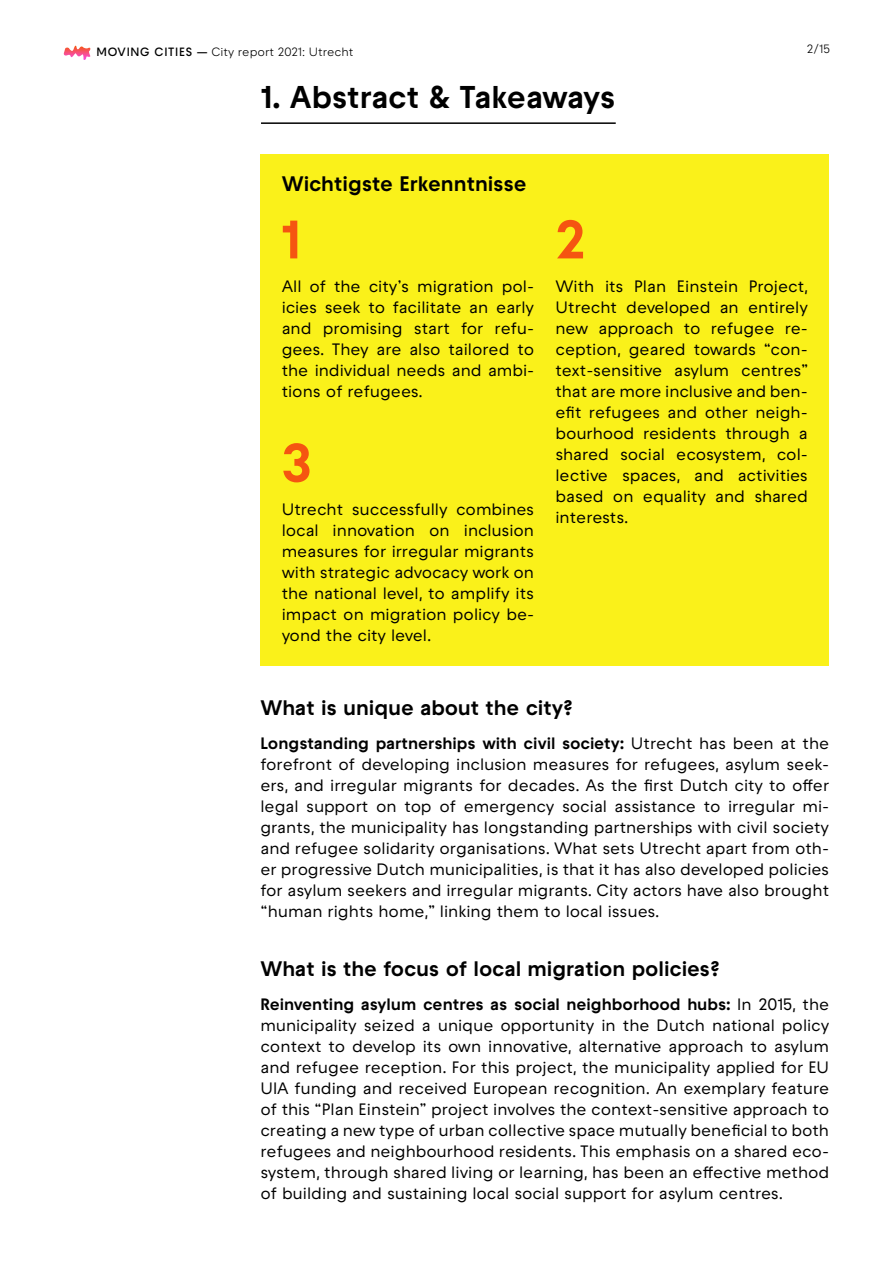
<style>
.page{position:relative;width:893px;height:1263px;background:#fff}
.page>*{position:absolute;margin:0;border:0;box-sizing:border-box;transform-origin:0 0}
.Title_2{font:700 54px "Raptor V3 Premium";color:#f55511}
.Section-Titel{font:700 31.5px "Raptor V3 Premium";letter-spacing:-.015em;color:#000}
.Title_2-2{font:700 21px "Raptor V3 Premium";letter-spacing:-.01em;color:#000}
.Body{font:500 16.5px/21px "Raptor V3 Premium";color:#000;text-align:justify}
.t1{font:12px "Raptor V3 Premium";color:#000}
.s1{font-weight:600}
.s2{font-weight:700}
</style>
<div class="page">
<hr style="left:261px;top:122px;width:355px;height:2px;background:#000">
<div style="left:260px;top:155px;width:569px;height:511px;background:#faf11a"></div>
<svg style="left:63px;top:45px;width:28px;height:15px"></svg>
<p class="t1" style="left:97px;top:44px;width:259px"><span class="s1">MOVING CITIES —</span> City report 2021: Utrecht</p>
<p class="t1" style="left:807px;top:41px;width:25px">2/15</p>
<p class="Section-Titel" style="left:261px;top:74px;width:356px">1. Abstract &amp; Takeaways</p>
<p class="Title_2-2" style="left:282px;top:168px;width:246px">Wichtigste Erkenntnisse</p>
<p class="Title_2" style="left:282px;top:200px;width:21px">1</p>
<p class="Body" style="left:282px;top:275px;width:254px">All of the city’s migration pol&shy;icies seek to facilitate an early and promising start for refu&shy;gees. They are also tailored to the individual needs and ambi&shy;tions of refugees.</p>
<p class="Title_2" style="left:282px;top:423px;width:32px">3</p>
<p class="Body" style="left:282px;top:499px;width:254px">Utrecht successfully combines local innovation on inclusion measures for irregular migrants with strategic advocacy work on the national level, to amplify its impact on migration policy be&shy;yond the city level.</p>
<p class="Title_2" style="left:555px;top:200px;width:31px">2</p>
<p class="Body" style="left:555px;top:275px;width:254px">With its Plan Einstein Project, Utrecht developed an entirely new approach to refugee re&shy;ception, geared towards “con&shy;text-sensitive asylum centres” that are more inclusive and ben&shy;efit refugees and other neigh&shy;bourhood residents through a shared social ecosystem, col&shy;lective spaces, and activities based on equality and shared interests.</p>
<p class="Title_2-2" style="left:260px;top:692px;width:314px">What is unique about the city?</p>
<p class="Body" style="left:260px;top:732px;width:570px"><span class="s2">Longstanding partnerships with civil society:</span> Utrecht has been at the forefront of developing inclusion measures for refugees, asylum seek&shy;ers, and irregular migrants for decades. As the first Dutch city to offer legal support on top of emergency social assistance to irregular mi&shy;grants, the municipality has longstanding partnerships with civil society and refugee solidarity organisations. What sets Utrecht apart from oth&shy;er progressive Dutch municipalities, is that it has also developed policies for asylum seekers and irregular migrants. City actors have also brought “human rights home,” linking them to local issues.</p>
<p class="Title_2-2" style="left:260px;top:953px;width:461px">What is the focus of local migration policies?</p>
<p class="Body" style="left:260px;top:993px;width:570px"><span class="s2">Reinventing asylum centres as social neighborhood hubs:</span> In 2015, the municipality seized a unique opportunity in the Dutch national policy context to develop its own innovative, alternative approach to asylum and refugee reception. For this project, the municipality applied for EU UIA funding and received European recognition. An exemplary feature of this “Plan Einstein” project involves the context-sensitive approach to creating a new type of urban collective space mutually beneficial to both refugees and neighbourhood residents. This emphasis on a shared eco&shy;system, through shared living or learning, has been an effective method of building and sustaining local social support for asylum centres.</p>
</div>
